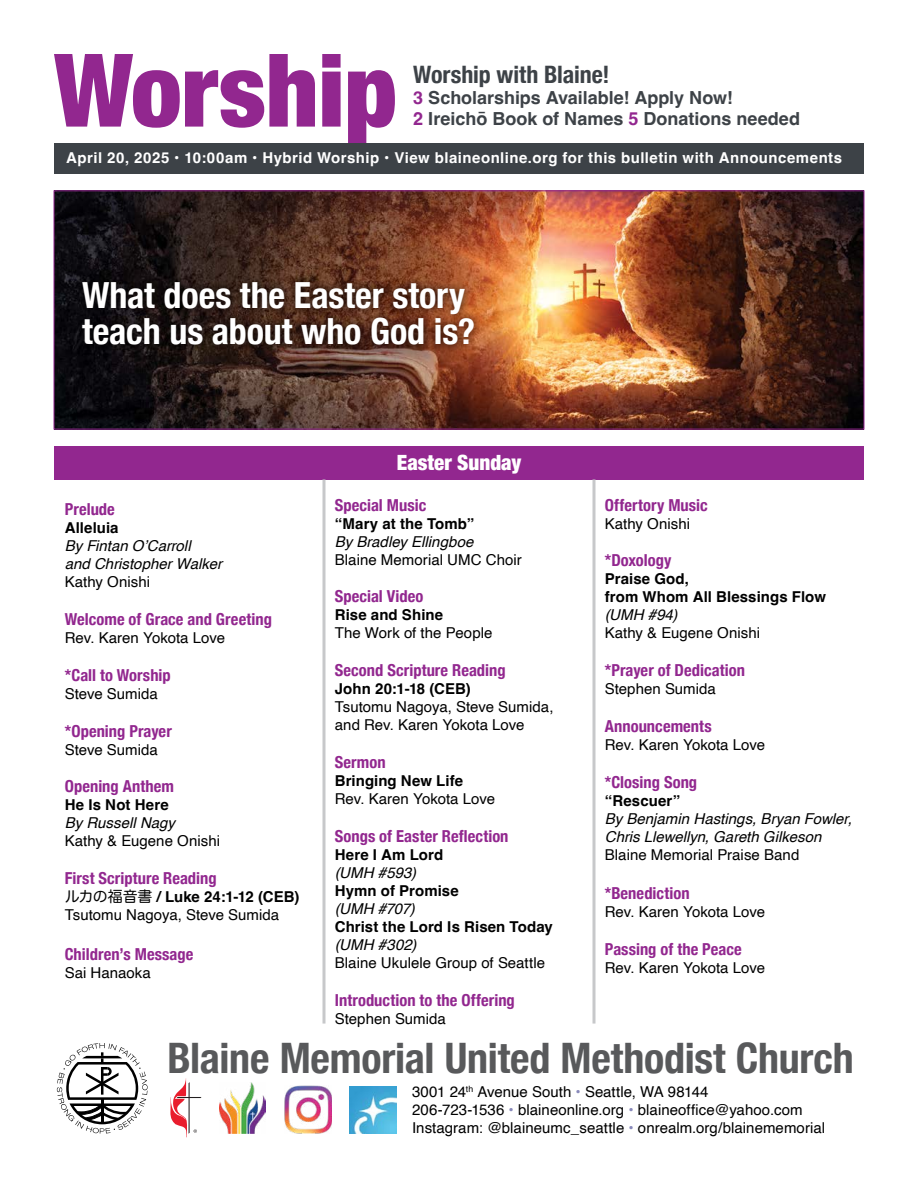
<style>
.page{position:relative;width:918px;height:1188px;background:#fff}
.page>*{position:absolute;margin:0;border:0;box-sizing:border-box;transform-origin:0 0}
.t1{font:700 condensed 42px "Helvetica Neue";letter-spacing:-.005em;color:#58595b}
.t2{font:700 condensed 36px/36px "Helvetica Neue";color:#fff}
.t3{font:700 condensed 24px "Helvetica Neue";letter-spacing:-.005em;color:#3d4247}
.t4{font:900 condensed 21px "Helvetica Neue";color:#fff}
.t5{font:700 18px/21px "Helvetica";color:#3d4247}
.t6{font:700 condensed 16.5px "Helvetica Neue";letter-spacing:.005em;color:#92278f}
.t7{font:15px/18px "Helvetica";color:#000}
.t8{font:700 15px/18px "Helvetica";letter-spacing:.005em;color:#000}
.t9{font:italic 15px/18px "Helvetica";color:#000}
.t10{font:700 15px "Helvetica";letter-spacing:.03em;color:#fff}
.s1{color:#92278f}
.s2{font-family:"Hira Maru Pro W4"}
.s3{font-weight:700}
.s4{color:#8889ba}
</style>
<div class="page">
<div style="left:54px;top:446px;width:810px;height:34px;background:#92278f"></div>
<svg style="left:322px;top:480px;width:4px;height:544px;fill:#e0e1e2"></svg>
<svg style="left:592px;top:480px;width:4px;height:544px;fill:#e0e1e2"></svg>
<img style="left:285px;top:1086px;width:47px;height:47px">
<img style="left:350px;top:1086px;width:46px;height:47px">
<img style="left:219px;top:1082px;width:46px;height:51px">
<svg style="left:170px;top:1078px;width:32px;height:60px"></svg>
<svg style="left:57px;top:1043px;width:91px;height:91px"></svg>
<svg style="left:54px;top:54px;width:341px;height:89px"></svg>
<div style="left:54px;top:143px;width:810px;height:31px;background:#3d4247"></div>
<img style="left:56px;top:192px;width:806px;height:235px">
<div style="left:54px;top:190px;width:810px;height:239px;border:1px solid #92278f"></div>
<div style="left:74px;top:274px;width:408px;height:78px;background:#000;opacity:.75"></div>
<h3 class="t3" style="left:413px;top:54px;width:198px">Worship with Blaine!</h3>
<p class="t5" style="left:413px;top:89px;width:388px"><span class="s1">3</span> Scholarships Available! Apply Now!<br><span class="s1">2</span> Ireichō Book of Names <span class="s1">5</span> Donations needed</p>
<p class="t10" style="left:66px;top:149px;width:777px">April 20, 2025 • 10:00am • Hybrid Worship • View blaineonline.org for this bulletin with Announcements</p>
<h2 class="t2" style="left:82px;top:274px;width:395px">What does the Easter story teach us about who God is?</h2>
<p class="t6" style="left:65px;top:496px;width:52px">Prelude</p>
<p class="t8" style="left:65px;top:521px;width:55px">Alleluia</p>
<p class="t9" style="left:65px;top:537px;width:159px">By Fintan O’Carroll<br>and Christopher Walker</p>
<p class="t7" style="left:65px;top:573px;width:87px">Kathy Onishi</p>
<p class="t6" style="left:65px;top:605px;width:209px">Welcome of Grace and Greeting</p>
<p class="t7" style="left:65px;top:629px;width:162px">Rev. Karen Yokota Love</p>
<p class="t6" style="left:65px;top:661px;width:107px">*Call to Worship</p>
<p class="t7" style="left:65px;top:685px;width:95px">Steve Sumida</p>
<p class="t6" style="left:65px;top:717px;width:109px">*Opening Prayer</p>
<p class="t7" style="left:65px;top:741px;width:95px">Steve Sumida</p>
<p class="t6" style="left:65px;top:773px;width:111px">Opening Anthem</p>
<p class="t8" style="left:65px;top:798px;width:105px">He Is Not Here</p>
<p class="t9" style="left:65px;top:814px;width:112px">By Russell Nagy</p>
<p class="t7" style="left:65px;top:833px;width:157px">Kathy &amp; Eugene Onishi</p>
<p class="t6" style="left:65px;top:865px;width:153px">First Scripture Reading</p>
<p class="t7" style="left:65px;top:888px;width:236px"><span class="s2">ルカの福音書</span> <span class="s3">/ Luke 24:1-12 (CEB)<br></span>Tsutomu Nagoya, Steve Sumida</p>
<p class="t6" style="left:65px;top:940px;width:130px">Children’s Message</p>
<p class="t7" style="left:65px;top:964px;width:88px">Sai Hanaoka</p>
<h3 class="t4" style="left:397px;top:445px;width:126px">Easter Sunday</h3>
<p class="t6" style="left:335px;top:491px;width:93px">Special Music</p>
<p class="t8" style="left:335px;top:516px;width:141px">“Mary at the Tomb”</p>
<p class="t9" style="left:335px;top:533px;width:140px">By Bradley Ellingboe</p>
<p class="t7" style="left:335px;top:551px;width:189px">Blaine Memorial UMC Choir</p>
<p class="t6" style="left:335px;top:583px;width:90px">Special Video</p>
<p class="t8" style="left:335px;top:608px;width:110px">Rise and Shine</p>
<p class="t7" style="left:335px;top:625px;width:159px">The Work of the People</p>
<p class="t6" style="left:335px;top:657px;width:172px">Second Scripture Reading</p>
<p class="t8" style="left:335px;top:682px;width:138px">John 20:1-18 (CEB)</p>
<p class="t7" style="left:335px;top:698px;width:220px">Tsutomu Nagoya, Steve Sumida, and Rev. Karen Yokota Love</p>
<p class="t6" style="left:335px;top:748px;width:52px">Sermon</p>
<p class="t8" style="left:335px;top:773px;width:130px">Bringing New Life</p>
<p class="t7" style="left:335px;top:790px;width:162px">Rev. Karen Yokota Love</p>
<p class="t6" style="left:335px;top:822px;width:175px">Songs of Easter Reflection</p>
<p class="t8" style="left:335px;top:847px;width:110px">Here I Am Lord</p>
<p class="t9" style="left:335px;top:864px;width:83px">(UMH #593)</p>
<p class="t8" style="left:335px;top:883px;width:125px">Hymn of Promise</p>
<p class="t9" style="left:335px;top:900px;width:81px">(UMH #707)</p>
<p class="t8" style="left:335px;top:919px;width:220px">Christ the Lord Is Risen Today</p>
<p class="t9" style="left:335px;top:936px;width:83px">(UMH #302)</p>
<p class="t7" style="left:335px;top:954px;width:212px">Blaine Ukulele Group of Seattle</p>
<p class="t6" style="left:335px;top:986px;width:182px">Introduction to the Offering</p>
<p class="t7" style="left:335px;top:1010px;width:113px">Stephen Sumida</p>
<p class="t6" style="left:605px;top:491px;width:105px">Offertory Music</p>
<p class="t7" style="left:605px;top:515px;width:87px">Kathy Onishi</p>
<p class="t6" style="left:605px;top:547px;width:68px">*Doxology</p>
<p class="t8" style="left:605px;top:572px;width:223px">Praise God,<br>from Whom All Blessings Flow</p>
<p class="t9" style="left:605px;top:606px;width:74px">(UMH #94)</p>
<p class="t7" style="left:605px;top:625px;width:157px">Kathy &amp; Eugene Onishi</p>
<p class="t6" style="left:605px;top:657px;width:142px">*Prayer of Dedication</p>
<p class="t7" style="left:605px;top:680px;width:113px">Stephen Sumida</p>
<p class="t6" style="left:605px;top:712px;width:109px">Announcements</p>
<p class="t7" style="left:605px;top:736px;width:162px">Rev. Karen Yokota Love</p>
<p class="t6" style="left:605px;top:768px;width:94px">*Closing Song</p>
<p class="t8" style="left:605px;top:793px;width:77px">“Rescuer”</p>
<p class="t9" style="left:605px;top:810px;width:249px">By Benjamin Hastings, Bryan Fowler,<br>Chris Llewellyn, Gareth Gilkeson</p>
<p class="t7" style="left:605px;top:846px;width:196px">Blaine Memorial Praise Band</p>
<p class="t6" style="left:605px;top:880px;width:86px">*Benediction</p>
<p class="t7" style="left:605px;top:904px;width:162px">Rev. Karen Yokota Love</p>
<p class="t6" style="left:605px;top:936px;width:138px">Passing of the Peace</p>
<p class="t7" style="left:605px;top:959px;width:162px">Rev. Karen Yokota Love</p>
<h1 class="t1" style="left:167px;top:1023px;width:688px">Blaine Memorial United Methodist Church</h1>
<p class="t7" style="left:412px;top:1083px;width:415px">3001 24<sup>th</sup> Avenue South <span class="s4">•</span> Seattle, WA 98144<br>206-723-1536 <span class="s4">•</span> blaineonline.org <span class="s4">•</span> blaineoffice@yahoo.com<br>Instagram: @blaineumc_seattle <span class="s4">•</span> onrealm.org/blainememorial</p>
</div>
